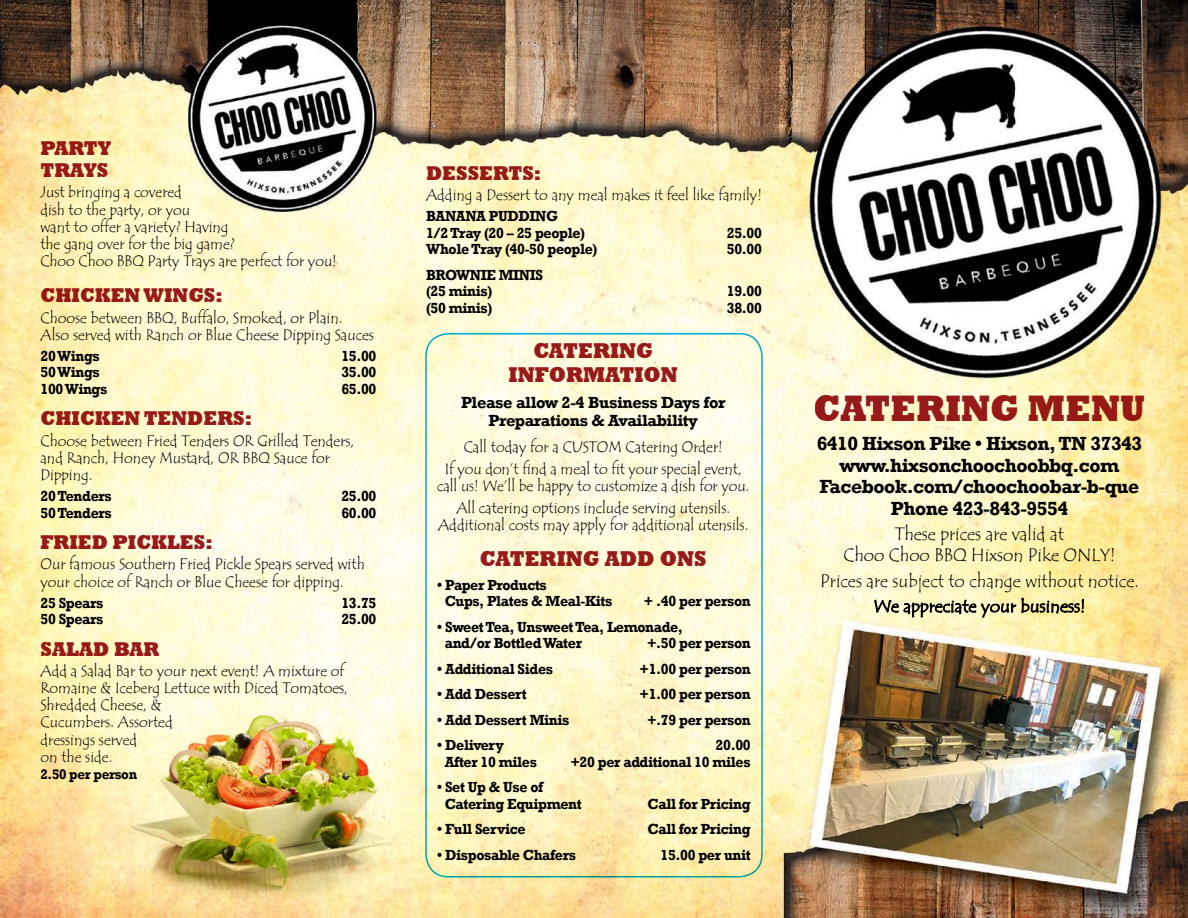
<style>
.page{position:relative;width:1188px;height:918px;background:#fff}
.page>*{position:absolute;margin:0;border:0;box-sizing:border-box;transform-origin:0 0}
.t1{font:800 37.8px "Rockwell";color:#981b1e;scale:.9 1}
.t2{font:800 22.05px/24px "Rockwell";color:#981b1e;text-align:center;scale:.9 1}
.t3{font:800 20.4px/22.5px "Rockwell";color:#981b1e;scale:.9 1}
.t4{font:700 19.5px/21.6px "Rockwell";letter-spacing:-.025em;color:#000;text-align:center}
.t5{font:18.6px/20.9px "Tempus Sans ITC";color:#000;text-align:center;scale:.95 1}
.t6{font:17.55px "Tempus Sans ITC";color:#000}
.t7{font:700 16.5px/18px "Rockwell";letter-spacing:-.025em;color:#000;text-align:center}
.t8{font:15.6px/17.2px "Tempus Sans ITC";color:#000;scale:.95 1}
.t9{font:700 15px/16.5px "Rockwell";letter-spacing:-.025em;color:#000;scale:.95 1}
.t10{font:700 14.25px "Rockwell";letter-spacing:-.025em;color:#000;scale:.95 1}
</style>
<div class="page">
<img style="left:0;top:0;width:1188px;height:918px">
<img style="left:124px;top:704px;width:279px;height:198px">
<svg style="left:874px;top:584px;width:210px;height:34px;background:#d9d2a2"></svg>
<div style="left:425px;top:333px;width:338px;height:545px;border:2px solid #00aeef;border-radius:22px"></div>
<h3 class="t3" style="left:40px;top:137px;width:80px">PARTY<br>TRAYS</h3>
<p class="t8" style="left:40px;top:184px;width:313px">Just bringing a covered<br>dish to the party, or you<br>want to offer a variety? Having<br>the gang over for the big game?<br>Choo Choo BBQ Party Trays are perfect for you!</p>
<h3 class="t3" style="left:40px;top:284px;width:204px">CHICKEN WINGS:</h3>
<p class="t8" style="left:40px;top:309px;width:352px">Choose between BBQ, Buffalo, Smoked, or Plain.<br>Also served with Ranch or Blue Cheese Dipping Sauces</p>
<p class="t9" style="left:40px;top:347px;width:64px">20 Wings</p>
<p class="t9" style="left:341px;top:347px;width:38px">15.00</p>
<p class="t9" style="left:40px;top:364px;width:64px">50 Wings</p>
<p class="t9" style="left:341px;top:364px;width:38px">35.00</p>
<p class="t9" style="left:40px;top:380px;width:72px">100 Wings</p>
<p class="t9" style="left:341px;top:380px;width:38px">65.00</p>
<h3 class="t3" style="left:40px;top:407px;width:237px">CHICKEN TENDERS:</h3>
<p class="t8" style="left:40px;top:432px;width:332px">Choose between Fried Tenders OR Grilled Tenders, and Ranch, Honey Mustard, OR BBQ Sauce for<br>Dipping.</p>
<p class="t9" style="left:40px;top:488px;width:77px">20 Tenders</p>
<p class="t9" style="left:341px;top:488px;width:38px">25.00</p>
<p class="t9" style="left:40px;top:504px;width:77px">50 Tenders</p>
<p class="t9" style="left:341px;top:504px;width:38px">60.00</p>
<h3 class="t3" style="left:40px;top:531px;width:193px">FRIED PICKLES:</h3>
<p class="t8" style="left:40px;top:556px;width:343px">Our famous Southern Fried Pickle Spears served with your choice of Ranch or Blue Cheese for dipping.</p>
<p class="t9" style="left:40px;top:594px;width:68px">25 Spears</p>
<p class="t9" style="left:341px;top:594px;width:38px">13.75</p>
<p class="t9" style="left:40px;top:611px;width:68px">50 Spears</p>
<p class="t9" style="left:341px;top:611px;width:38px">25.00</p>
<h3 class="t3" style="left:40px;top:638px;width:134px">SALAD BAR</h3>
<p class="t8" style="left:40px;top:662px;width:325px">Add a Salad Bar to your next event! A mixture of<br>Romaine &amp; Iceberg Lettuce with Diced Tomatoes,<br>Shredded Cheese, &amp;<br>Cucumbers. Assorted<br>dressings served<br>on the side.</p>
<p class="t10" style="left:40px;top:766px;width:103px">2.50 per person</p>
<h3 class="t3" style="left:426px;top:162px;width:130px">DESSERTS:</h3>
<p class="t8" style="left:426px;top:187px;width:355px">Adding a Dessert to any meal makes it feel like family!</p>
<p class="t9" style="left:426px;top:208px;width:169px">BANANA PUDDING<br>1/2 Tray (20 – 25 people)</p>
<p class="t9" style="left:727px;top:224px;width:38px">25.00</p>
<p class="t9" style="left:426px;top:241px;width:182px">Whole Tray (40-50 people)</p>
<p class="t9" style="left:727px;top:241px;width:38px">50.00</p>
<p class="t9" style="left:426px;top:266px;width:125px">BROWNIE MINIS (25 minis)</p>
<p class="t9" style="left:727px;top:283px;width:38px">19.00</p>
<p class="t9" style="left:426px;top:299px;width:71px">(50 minis)</p>
<p class="t9" style="left:727px;top:299px;width:38px">38.00</p>
<h2 class="t2" style="left:509px;top:339px;width:189px">CATERING<br>INFORMATION</h2>
<p class="t7" style="left:461px;top:393px;width:266px">Please allow 2-4 Business Days for<br>Preparations &amp; Availability</p>
<p class="t8" style="left:445px;top:436px;width:314px;line-height:21.8px;text-align:center">Call today for a CUSTOM Catering Order!<br>If you don’t find a meal to fit your special event,</p>
<p class="t8" style="left:437px;top:475px;width:330px;line-height:21.8px;text-align:center">call us! We’ll be happy to customize a dish for you.<br>All catering options include serving utensils.</p>
<p class="t8" style="left:438px;top:516px;width:328px">Additional costs may apply for additional utensils.</p>
<h2 class="t2" style="left:480px;top:547px;width:253px">CATERING ADD ONS</h2>
<p class="t9" style="left:445px;top:577px;width:178px;text-indent:-8px">• Paper Products<br>Cups, Plates &amp; Meal-Kits</p>
<p class="t9" style="left:644px;top:593px;width:114px">+ .40 per person</p>
<p class="t9" style="left:445px;top:619px;width:252px;text-indent:-7px">• Sweet Tea, Unsweet Tea, Lemonade, and/or Bottled Water</p>
<p class="t9" style="left:647px;top:635px;width:111px">+.50 per person</p>
<p class="t9" style="left:437px;top:661px;width:124px">• Additional Sides</p>
<p class="t9" style="left:640px;top:661px;width:119px">+1.00 per person</p>
<p class="t9" style="left:437px;top:686px;width:96px">• Add Dessert</p>
<p class="t9" style="left:640px;top:686px;width:119px">+1.00 per person</p>
<p class="t9" style="left:437px;top:712px;width:141px">• Add Dessert Minis</p>
<p class="t9" style="left:647px;top:712px;width:111px">+.79 per person</p>
<p class="t9" style="left:437px;top:737px;width:72px">• Delivery</p>
<p class="t9" style="left:716px;top:737px;width:38px">20.00</p>
<p class="t9" style="left:445px;top:754px;width:99px">After 10 miles</p>
<p class="t9" style="left:570px;top:754px;width:191px">+20 per additional 10 miles</p>
<p class="t9" style="left:445px;top:779px;width:146px;text-indent:-8px">• Set Up &amp; Use of<br>Catering Equipment</p>
<p class="t9" style="left:648px;top:796px;width:110px">Call for Pricing</p>
<p class="t9" style="left:437px;top:821px;width:94px">• Full Service</p>
<p class="t9" style="left:648px;top:821px;width:110px">Call for Pricing</p>
<p class="t9" style="left:437px;top:847px;width:148px">• Disposable Chafers</p>
<p class="t9" style="left:661px;top:847px;width:96px">15.00 per unit</p>
<h1 class="t1" style="left:814px;top:386px;width:370px">CATERING MENU</h1>
<p class="t4" style="left:817px;top:433px;width:327px">6410 Hixson Pike • Hixson, TN 37343 www.hixsonchoochoobbq.com<br>Facebook.com/choochoobar-b-que<br>Phone 423-843-9554</p>
<p class="t5" style="left:843px;top:524px;width:288px">These prices are valid at<br>Choo Choo BBQ Hixson Pike ONLY!</p>
<p class="t5" style="left:820px;top:570px;width:337px">Prices are subject to change without notice.</p>
<p class="t6" style="left:874px;top:595px;width:214px">We appreciate your business!</p>
</div>
